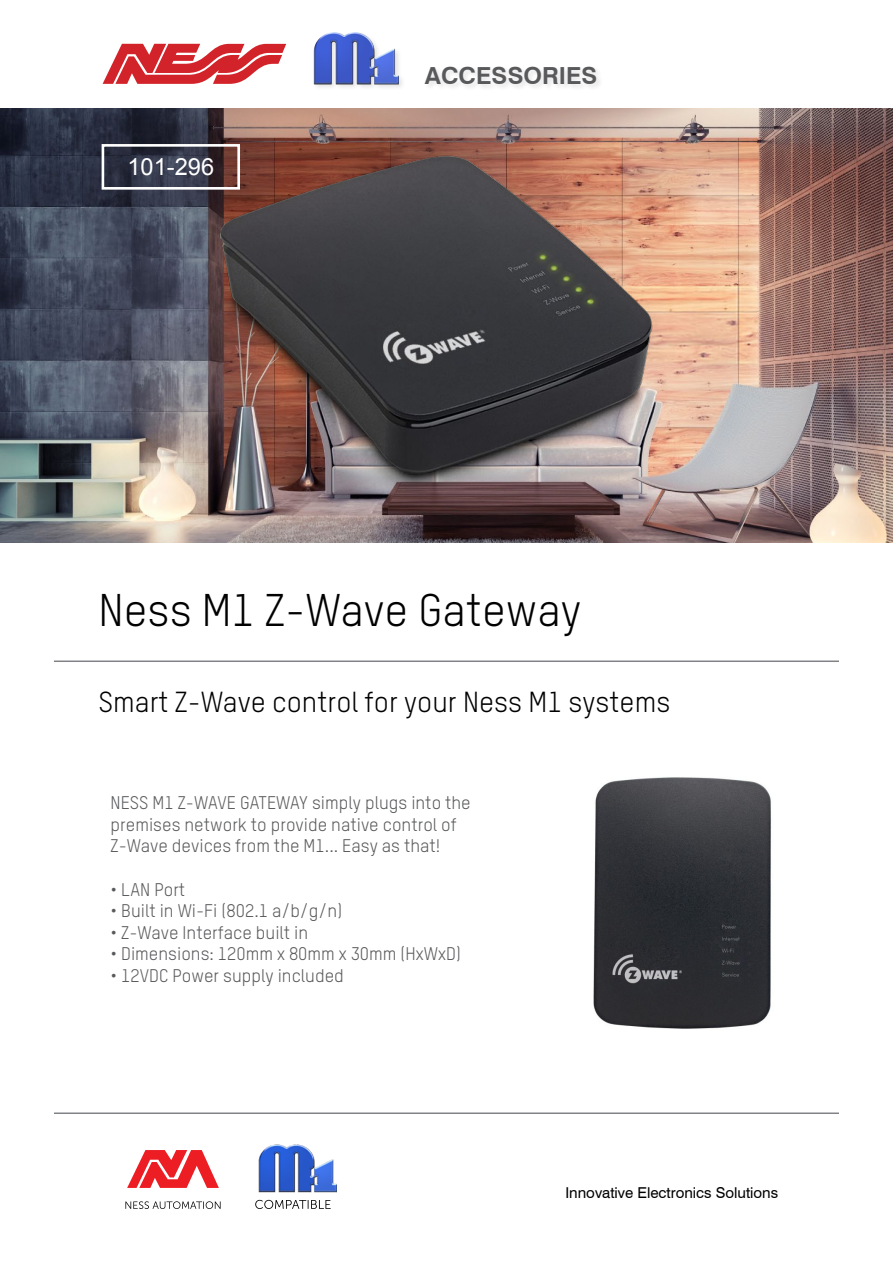
<style>
.page{position:relative;width:893px;height:1263px;background:#fff}
.page>*{position:absolute;margin:0;border:0;box-sizing:border-box;transform-origin:0 0}
.t1{font:45px "T Star Pro";color:#000}
.t2{font:28.5px "T Star Pro";color:#000}
.t3{font:23.7px "Arial";color:#fff}
.t4{font:700 23.55px "Swiss 721 BT";color:#58595b}
.t5{font:18px/21.6px "T Star Pro";color:#58595b}
.t6{font:15px "Swiss 721 BT";color:#000}
</style>
<div class="page">
<img style="left:0;top:108px;width:893px;height:434px">
<div style="left:424px;top:66px;width:180px;height:26px;background:#f6f6f6"></div>
<div style="left:312px;top:31px;width:94px;height:60px;background:#000;opacity:.11"></div>
<img style="left:313px;top:31px;width:86px;height:60px">
<img style="left:258px;top:1144px;width:78px;height:56px">
<svg style="left:255px;top:1200px;width:76px;height:9px"></svg>
<svg style="left:125px;top:1201px;width:96px;height:8px"></svg>
<svg style="left:127px;top:1150px;width:92px;height:38px"></svg>
<img style="left:593px;top:777px;width:179px;height:252px">
<img style="left:209px;top:136px;width:454px;height:406px">
<div style="left:102px;top:144px;width:138px;height:46px;border:3px solid #fff"></div>
<svg style="left:103px;top:44px;width:183px;height:40px"></svg>
<hr style="left:54px;top:660px;width:785px;height:2px;background:#808285">
<hr style="left:54px;top:1112px;width:785px;height:2px;background:#808285">
<h3 class="t3" style="left:127px;top:152px;width:88px">101-296</h3>
<h3 class="t4" style="left:425px;top:61px;width:174px">ACCESSORIES</h3>
<h1 class="t1" style="left:98px;top:580px;width:484px">Ness M1 Z-Wave Gateway</h1>
<h2 class="t2" style="left:98px;top:683px;width:574px">Smart Z-Wave control for your Ness M1 systems</h2>
<p class="t5" style="left:111px;top:791px;width:362px">Ness M1 Z-Wave Gateway simply plugs into the premises network to provide native control of<br>Z-Wave devices from the M1... Easy as that!</p>
<p class="t5" style="left:111px;top:878px;width:76px">• LAN Port</p>
<p class="t5" style="left:111px;top:899px;width:233px">• Built in Wi-Fi (802.1 a/b/g/n)</p>
<p class="t5" style="left:111px;top:921px;width:199px">• Z-Wave Interface built in</p>
<p class="t5" style="left:111px;top:942px;width:352px">• Dimensions: 120mm x 80mm x 30mm (HxWxD)</p>
<p class="t5" style="left:111px;top:964px;width:235px">• 12VDC Power supply included</p>
<p class="t6" style="left:565px;top:1183px;width:214px">Innovative Electronics Solutions</p>
</div>
